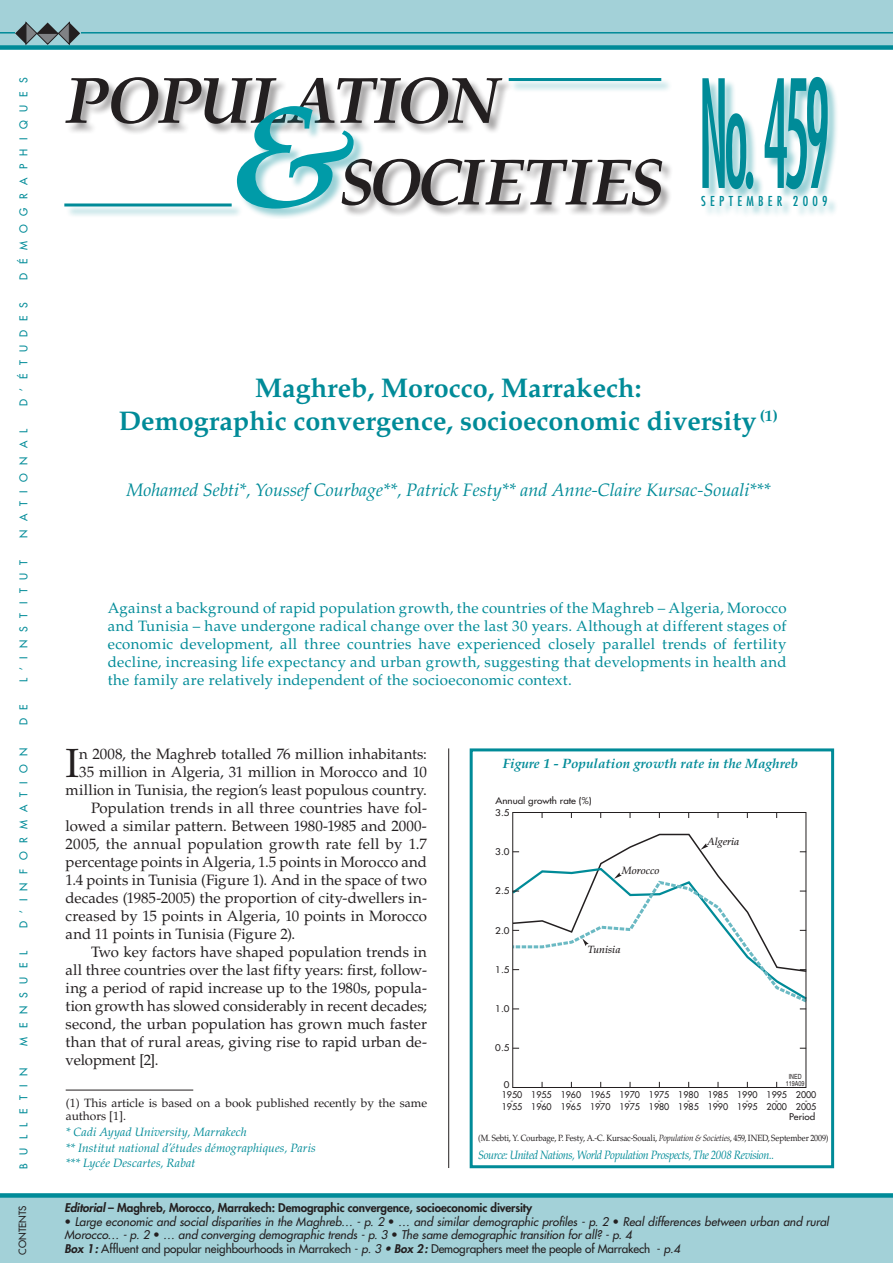
<style>
.page{position:relative;width:893px;height:1263px;background:#fff}
.page>*{position:absolute;margin:0;border:0;box-sizing:border-box;transform-origin:0 0}
.Résumé_-_Titre{font:condensed 145.5px "Futura Std";color:#008b98;scale:.44 1}
.Résumé_-_Titre-2{font:italic 700 143.85px "Palatino LT Std";color:#009ba8;scale:1.1 1}
.Résumé_-_Titre-3{font:italic 700 65.55px "Palatino LT Std";letter-spacing:-.04em;color:#231f20}
.Lettrine{font:40.65px "Palatino LT Std";color:#231f20}
.Titre_édito{font:700 27px/33px "Palatino LT Std";color:#008b98;text-align:center}
.Titre_édito-2{font:italic 18px "Palatino LT Std";color:#008b98}
.Paragraphes{font:15px/18px "Palatino LT Std";color:#231f20;text-align:justify}
.Chapeau{font:15px/18px "Palatino LT Std";letter-spacing:.015em;color:#008b98;text-align:justify}
.Lettrine-2{font:15px/18px "Palatino LT Std";letter-spacing:.01em;color:#231f20;text-align:right}
.Graphs_titre{font:italic 700 13.5px "Palatino LT Std";color:#008b98}
.Résumé_-_Titre-4{font:condensed 13.35px "Futura Std";letter-spacing:.315em;color:#008b98}
.Référence_des_aute{font:italic 12px "Palatino LT Std";letter-spacing:.01em;color:#008b98}
.Notes_de_bas_de_pa{font:12px/13.5px "Palatino LT Std";color:#231f20}
.Tableau-notes_de_l{font:italic 12px "Palatino LT Std";letter-spacing:-.03em;color:#008b98;scale:.9 1}
.t1{font:italic 500 11.7px/13.5px "Futura Std";letter-spacing:.005em;color:#231f20}
.t2{font:500 11.7px "Futura Std";letter-spacing:-.01em;color:#231f20}
.t3{font:800 11.7px "Futura Std";letter-spacing:-.01em;color:#231f20}
.t4{font:500 10.5px "Futura Std";letter-spacing:.8em;color:#008b98}
.t5{font:italic 500 10.5px "Palatino LT Std";color:#231f20}
.t6{font:500 9.75px "Futura Std";color:#231f20}
.t7{font:500 9px "Futura Std";color:#231f20}
.Référence_de_graph{font:9px "Palatino LT Std";letter-spacing:-.01em;color:#231f20;scale:.9 1}
.t8{font:500 9px "Futura Std";color:#231f20;scale:1.09 1}
.t9{font:7.05px/6.3px "Helvetica LT Std";color:#231f20;text-align:center;scale:.77 1}
.s1{font-style:italic}
.s2{font-weight:800;font-style:normal}
.s3{font-style:normal}
.s4{font-weight:800;font-style:italic}
</style>
<div class="page">
<div style="left:0;top:0;width:893px;height:45px;background:#a3d1d8"></div>
<div style="left:0;top:45px;width:893px;height:5px;background:#008b98"></div>
<div style="left:0;top:1195px;width:893px;height:68px;background:#a3d1d8"></div>
<div style="left:0;top:1193px;width:893px;height:5px;background:#008b98"></div>
<hr style="left:0;top:32px;width:893px;height:2px;background:#008b98">
<hr style="left:66px;top:1090px;width:127px;height:1px;background:#231f20">
<hr style="left:448px;top:748px;width:1px;height:420px;background:#231f20">
<svg style="left:512px;top:833px;width:295px;height:177px"></svg>
<div style="left:470px;top:748px;width:364px;height:420px;border:3px solid #008b98"></div>
<svg style="left:15px;top:22px;width:65px;height:22px"></svg>
<div style="left:66px;top:78px;width:447px;height:57px;background:#231f20;opacity:.4"></div>
<div style="left:342px;top:159px;width:332px;height:58px;background:#231f20;opacity:.4"></div>
<div style="left:238px;top:106px;width:127px;height:113px;background:#008b98;opacity:.4"></div>
<div style="left:509px;top:78px;width:163px;height:15px;background:#008b98;opacity:.4"></div>
<hr style="left:509px;top:78px;width:152px;height:3px;background:#008b98">
<div style="left:65px;top:204px;width:178px;height:15px;background:#008b98;opacity:.4"></div>
<hr style="left:64px;top:203px;width:168px;height:3px;background:#008b98">
<div style="left:702px;top:78px;width:137px;height:140px;background:#008b98;opacity:.4"></div>
<p class="t4" style="left:17px;top:280px;width:204px;rotate:-90deg">DÉMOGRAPHIQUES</p>
<p class="t4" style="left:17px;top:406px;width:106px;rotate:-90deg">D’ÉTUDES</p>
<p class="t4" style="left:17px;top:538px;width:111px;rotate:-90deg">NATIONAL</p>
<p class="t4" style="left:17px;top:682px;width:123px;rotate:-90deg">L’INSTITUT</p>
<p class="t4" style="left:17px;top:725px;width:22px;rotate:-90deg">D E</p>
<p class="t4" style="left:17px;top:928px;width:182px;rotate:-90deg">D’INFORMATION</p>
<p class="t4" style="left:17px;top:1046px;width:97px;rotate:-90deg">MENSUEL</p>
<p class="t4" style="left:17px;top:1168px;width:102px;rotate:-90deg">BULLETIN</p>
<p class="t6" style="left:17px;top:1254px;width:51px;rotate:-90deg">CONTENTS</p>
<p class="Résumé_-_Titre-3" style="left:65px;top:62px;width:436px">POPULATION</p>
<p class="Résumé_-_Titre-2" style="left:225px;top:73px;width:121px">&amp;</p>
<p class="Résumé_-_Titre-3" style="left:338px;top:144px;width:328px">SOCIETIES</p>
<p class="Résumé_-_Titre" style="left:698px;top:47px;width:301px">No. 459</p>
<p class="Résumé_-_Titre-4" style="left:701px;top:193px;width:128px">SEPTEMBER 2009</p>
<p class="Titre_édito" style="left:119px;top:372px;width:661px">maghreb, morocco, marrakech:<br>Demographic convergence, socioeconomic diversity <sup>(1)</sup></p>
<p class="Titre_édito-2" style="left:126px;top:480px;width:646px">Mohamed Sebti*, Youssef Courbage**, Patrick Festy** and Anne-Claire Kursac-Souali***</p>
<p class="Chapeau" style="left:108px;top:599px;width:680px">Against a background of rapid population growth, the countries of the Maghreb – Algeria, Morocco and Tunisia – have undergone radical change over the last 30 years. Although at different stages of economic development, all three countries have experienced closely parallel trends of fertility decline, increasing life expectancy and urban growth, suggesting that developments in health and the family are relatively independent of the socioeconomic context.</p>
<p class="Lettrine-2" style="left:66px;top:745px;width:363px">n 2008, the Maghreb totalled 76 million inhabitants:<br>35 million in Algeria, 31 million in Morocco and 10 million in Tunisia, the region’s least populous country.</p>
<p class="Paragraphes" style="left:66px;top:799px;width:363px;text-indent:26px">Population trends in all three countries have fol&shy;lowed a similar pattern. Between 1980-1985 and 2000- 2005, the annual population growth rate fell by 1.7 percentage points in Algeria, 1.5 points in Morocco and 1.4 points in Tunisia (Figure 1). And in the space of two decades (1985-2005) the proportion of city-dwellers in&shy;creased by 15 points in Algeria, 10 points in Morocco and 11 points in Tunisia (Figure 2).</p>
<p class="Paragraphes" style="left:66px;top:943px;width:363px;text-indent:26px">Two key factors have shaped population trends in all three countries over the last fifty years: first, follow&shy;ing a period of rapid increase up to the 1980s, popula&shy;tion growth has slowed considerably in recent decades; second, the urban population has grown much faster than that of rural areas, giving rise to rapid urban de&shy;velopment [2].</p>
<p class="Lettrine" style="left:66px;top:739px;width:15px">I</p>
<p class="Notes_de_bas_de_pa" style="left:66px;top:1096px;width:363px">(1) This article is based on a book published recently by the same authors [1].</p>
<p class="Référence_des_aute" style="left:66px;top:1125px;width:183px">* Cadi Ayyad University, Marrakech</p>
<p class="Référence_des_aute" style="left:66px;top:1141px;width:252px">** Institut national d’études démographiques, Paris</p>
<p class="Référence_des_aute" style="left:66px;top:1156px;width:131px">*** Lycée Descartes, Rabat</p>
<p class="Graphs_titre" style="left:503px;top:756px;width:297px">Figure 1 - Population growth rate in the Maghreb</p>
<p class="t8" style="left:495px;top:795px;width:90px">Annual growth rate (%)</p>
<p class="t8" style="left:495px;top:807px;width:15px">3.5</p>
<p class="t8" style="left:495px;top:846px;width:15px">3.0</p>
<p class="t8" style="left:495px;top:885px;width:15px">2.5</p>
<p class="t8" style="left:495px;top:924px;width:15px">2.0</p>
<p class="t8" style="left:495px;top:964px;width:15px">1.5</p>
<p class="t8" style="left:495px;top:1003px;width:15px">1.0</p>
<p class="t5" style="left:622px;top:864px;width:39px">Morocco</p>
<p class="t5" style="left:588px;top:943px;width:34px">Tunisia</p>
<p class="t5" style="left:707px;top:835px;width:34px">Algeria</p>
<p class="t8" style="left:495px;top:1042px;width:15px">0.5</p>
<p class="t8" style="left:504px;top:1079px;width:7px">0</p>
<p class="t7" style="left:502px;top:1089px;width:22px">1950</p>
<p class="t7" style="left:511px;top:1095px;width:4px">-</p>
<p class="t7" style="left:502px;top:1101px;width:22px">1955</p>
<p class="t7" style="left:531px;top:1089px;width:22px">1955</p>
<p class="t7" style="left:540px;top:1095px;width:4px">-</p>
<p class="t7" style="left:531px;top:1101px;width:22px">1960</p>
<p class="t7" style="left:561px;top:1089px;width:22px">1960</p>
<p class="t7" style="left:569px;top:1095px;width:4px">-</p>
<p class="t7" style="left:561px;top:1101px;width:22px">1965</p>
<p class="t7" style="left:590px;top:1089px;width:22px">1965</p>
<p class="t7" style="left:599px;top:1095px;width:4px">-</p>
<p class="t7" style="left:590px;top:1101px;width:22px">1970</p>
<p class="t7" style="left:619px;top:1089px;width:22px">1970</p>
<p class="t7" style="left:628px;top:1095px;width:4px">-</p>
<p class="t7" style="left:619px;top:1101px;width:22px">1975</p>
<p class="t7" style="left:649px;top:1089px;width:22px">1975</p>
<p class="t7" style="left:658px;top:1095px;width:4px">-</p>
<p class="t7" style="left:649px;top:1101px;width:22px">1980</p>
<p class="t7" style="left:678px;top:1089px;width:22px">1980</p>
<p class="t7" style="left:687px;top:1095px;width:4px">-</p>
<p class="t7" style="left:678px;top:1101px;width:22px">1985</p>
<p class="t7" style="left:708px;top:1089px;width:22px">1985</p>
<p class="t7" style="left:716px;top:1095px;width:4px">-</p>
<p class="t7" style="left:708px;top:1101px;width:22px">1990</p>
<p class="t7" style="left:737px;top:1089px;width:22px">1990</p>
<p class="t7" style="left:746px;top:1095px;width:4px">-</p>
<p class="t7" style="left:737px;top:1101px;width:22px">1995</p>
<p class="t9" style="left:786px;top:1073px;width:26px">INED<br>119A09</p>
<p class="t7" style="left:766px;top:1089px;width:22px">1995</p>
<p class="t7" style="left:775px;top:1095px;width:4px">-</p>
<p class="t7" style="left:766px;top:1101px;width:22px">2000</p>
<p class="t7" style="left:796px;top:1089px;width:22px">2000</p>
<p class="t7" style="left:805px;top:1095px;width:4px">-</p>
<p class="t7" style="left:796px;top:1101px;width:22px">2005</p>
<p class="t8" style="left:789px;top:1111px;width:26px">Period</p>
<p class="Référence_de_graph" style="left:478px;top:1133px;width:391px">(M. Sebti, Y. Courbage, P. Festy, A.-C. Kursac-Souali, <span class="s1">Population &amp; Societies</span>, 459, Ined, September 2009)</p>
<p class="Tableau-notes_de_l" style="left:478px;top:1148px;width:330px">Source: United Nations, World Population Prospects, The 2008 Revision..</p>
<p class="t3" style="left:65px;top:1201px;width:469px"><span class="s1">Editorial</span> – Maghreb, Morocco, Marrakech: Demographic convergence, socioeconomic diversity</p>
<p class="t1" style="left:65px;top:1215px;width:766px"><span class="s2">•</span> Large economic and social disparities in the Maghreb… - p. 2 <span class="s3">•</span> … and similar demographic profiles - p. 2 <span class="s3">•</span> Real differences between urban and rural<br>Morocco… - p. 2 <span class="s3">•</span> … and converging demographic trends - p. 3 <span class="s3">•</span> The same demographic transition for all? - p. 4</p>
<p class="t2" style="left:65px;top:1241px;width:617px"><span class="s4">Box 1:</span> Affluent and popular neighbourhoods in Marrakech - <span class="s1">p. 3 •</span> <span class="s4">Box 2:</span> Demographers meet the people of Marrakech - <span class="s1">p.4</span></p>
</div>
